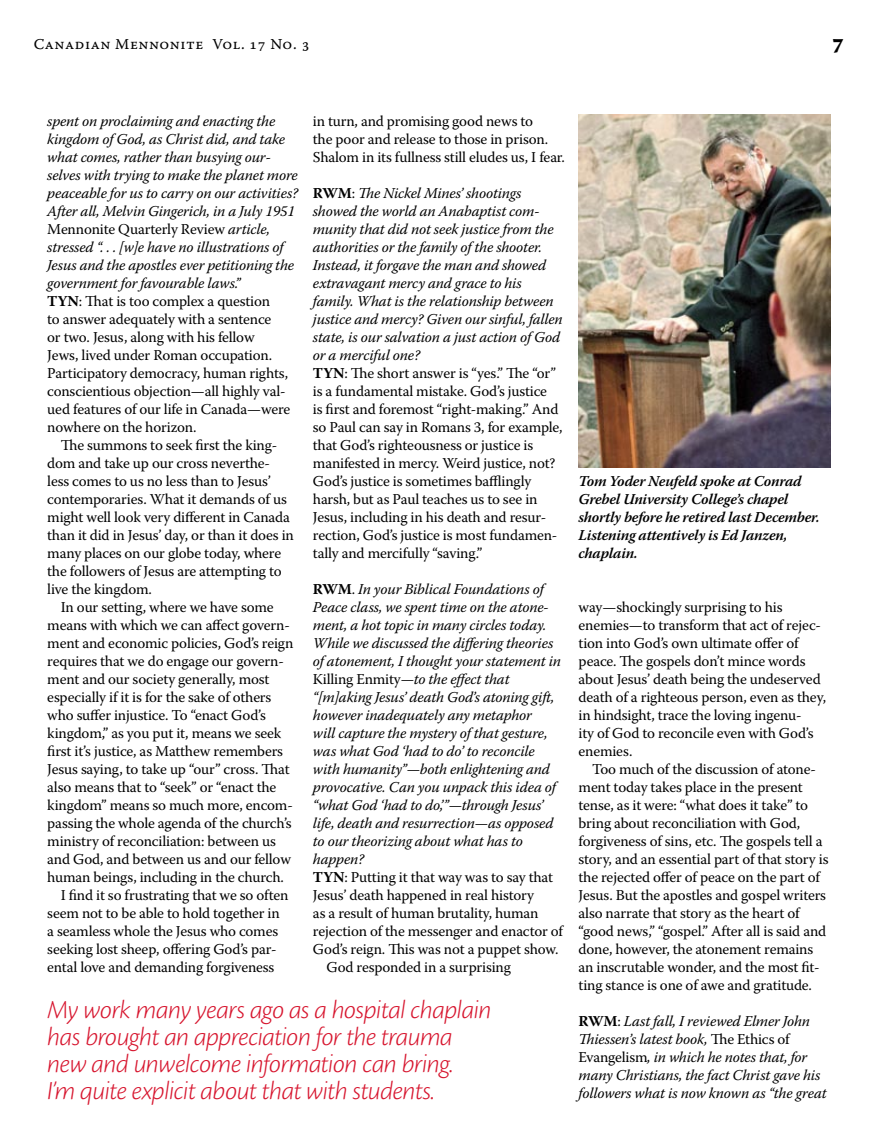
<style>
.page{position:relative;width:878px;height:1148px;background:#fff}
.page>*{position:absolute;margin:0;border:0;box-sizing:border-box;transform-origin:0 0}
.t1{font:italic 300 27px/27px "Cronos Pro";letter-spacing:-.02em;color:#d7162f}
.t2{font:700 21px "Sava Pro";color:#000}
.t3{font:15px/18px "Warnock Pro";letter-spacing:-.01em;color:#000}
.t4{font:italic 15px/18px "Warnock Pro";letter-spacing:-.01em;color:#000}
.t5{font:italic 600 15px/18px "Warnock Pro";letter-spacing:-.015em;color:#000}
.t6{font:15px "Warnock Pro Capt";letter-spacing:.035em;color:#000}
.s1{font-style:normal}
.s2{font-weight:700;font-style:normal}
.s3{font-weight:700}
.s4{font-style:italic}
</style>
<div class="page">
<img style="left:578px;top:114px;width:252px;height:354px">
<p class="t6" style="left:34px;top:35px;width:277px">Canadian Mennonite Vol. 17 No. 3</p>
<h2 class="t2" style="left:832px;top:28px;width:14px">7</h2>
<p class="t4" style="left:47px;top:112px;width:252px">spent on proclaiming and enacting the kingdom of God, as Christ did, and take what comes, rather than busying our&shy;selves with trying to make the planet more peaceable for us to carry on our activities?<br>After all, Melvin Gingerich, in a July 1951<br><span class="s1">Mennonite Quarterly Review</span> article, stressed “. . . [w]e have no illustrations of Jesus and the apostles ever petitioning the government for favourable laws.”<br><span class="s2">TYN</span><span class="s1">: That is too complex a question<br>to answer adequately with a sentence<br>or two. Jesus, along with his fellow<br>Jews, lived under Roman occupation.<br>Participatory democracy, human rights, conscientious objection—all highly val&shy;ued features of our life in Canada—were nowhere on the horizon.</span></p>
<p class="t3" style="left:47px;top:436px;width:248px;text-indent:14px">The summons to seek first the king&shy;dom and take up our cross neverthe&shy;less comes to us no less than to Jesus’ contemporaries. What it demands of us might well look very different in Canada than it did in Jesus’ day, or than it does in many places on our globe today, where the followers of Jesus are attempting to live the kingdom.</p>
<p class="t3" style="left:61px;top:598px;width:214px">In our setting, where we have some</p>
<p class="t3" style="left:47px;top:616px;width:244px">means with which we can affect govern-</p>
<p class="t3" style="left:47px;top:634px;width:248px">ment and economic policies, God’s reign</p>
<p class="t3" style="left:47px;top:652px;width:238px">requires that we do engage our govern-</p>
<p class="t3" style="left:47px;top:670px;width:224px">ment and our society generally, most</p>
<p class="t3" style="left:47px;top:688px;width:225px">especially if it is for the sake of others</p>
<p class="t3" style="left:47px;top:706px;width:220px">who suffer injustice. To “enact God’s</p>
<p class="t3" style="left:47px;top:724px;width:235px">kingdom,” as you put it, means we seek</p>
<p class="t3" style="left:47px;top:742px;width:237px">first it’s justice, as Matthew remembers</p>
<p class="t3" style="left:47px;top:760px;width:244px">Jesus saying, to take up “our” cross. That</p>
<p class="t3" style="left:47px;top:778px;width:231px">also means that to “seek” or “enact the</p>
<p class="t3" style="left:47px;top:796px;width:247px">kingdom” means so much more, encom-</p>
<p class="t3" style="left:47px;top:814px;width:246px">passing the whole agenda of the church’s</p>
<p class="t3" style="left:47px;top:832px;width:230px">ministry of reconciliation: between us</p>
<p class="t3" style="left:47px;top:850px;width:245px">and God, and between us and our fellow</p>
<p class="t3" style="left:47px;top:868px;width:238px">human beings, including in the church.</p>
<p class="t3" style="left:61px;top:886px;width:229px">I find it so frustrating that we so often</p>
<p class="t3" style="left:47px;top:904px;width:234px">seem not to be able to hold together in</p>
<p class="t3" style="left:47px;top:922px;width:232px">a seamless whole the Jesus who comes</p>
<p class="t3" style="left:47px;top:940px;width:231px">seeking lost sheep, offering God’s par-</p>
<p class="t3" style="left:47px;top:958px;width:229px">ental love and demanding forgiveness</p>
<p class="t3" style="left:313px;top:112px;width:253px">in turn, and promising good news to<br>the poor and release to those in prison.<br>Shalom in its fullness still eludes us, I fear.</p>
<p class="t3" style="left:313px;top:184px;width:251px"><span class="s3">RWM</span>: <span class="s4">The Nickel Mines’ shootings showed the world an Anabaptist com&shy;munity that did not seek justice from the authorities or the family of the shooter.<br>Instead, it forgave the man and showed extravagant mercy and grace to his family. What is the relationship between justice and mercy? Given our sinful, fallen state, is our salvation a just action of God or a merciful one?<br></span><span class="s3">TYN</span>: The short answer is “yes.” The “or” is a fundamental mistake. God’s justice<br>is first and foremost “right-making.” And so Paul can say in Romans 3, for example, that God’s righteousness or justice is manifested in mercy. Weird justice, not?<br>God’s justice is sometimes bafflingly harsh, but as Paul teaches us to see in Jesus, including in his death and resur&shy;rection, God’s justice is most fundamen&shy;tally and mercifully “saving.”</p>
<p class="t4" style="left:313px;top:580px;width:232px"><span class="s2">RWM</span><span class="s1">.</span> In your Biblical Foundations of</p>
<p class="t4" style="left:313px;top:598px;width:237px">Peace class, we spent time on the atone-</p>
<p class="t4" style="left:313px;top:616px;width:235px">ment, a hot topic in many circles today.</p>
<p class="t4" style="left:313px;top:634px;width:242px">While we discussed the differing theories</p>
<p class="t4" style="left:313px;top:652px;width:249px">of atonement, I thought your statement in</p>
<p class="t4" style="left:313px;top:670px;width:198px"><span class="s1">Killing Enmity</span>—to the effect that</p>
<p class="t4" style="left:313px;top:688px;width:243px">“[m]aking Jesus’ death God’s atoning gift,</p>
<p class="t4" style="left:313px;top:706px;width:220px">however inadequately any metaphor</p>
<p class="t4" style="left:313px;top:724px;width:236px">will capture the mystery of that gesture,</p>
<p class="t4" style="left:313px;top:742px;width:223px">was what God ‘had to do’ to reconcile</p>
<p class="t4" style="left:313px;top:760px;width:238px">with humanity”—both enlightening and</p>
<p class="t4" style="left:313px;top:778px;width:244px">provocative. Can you unpack this idea of</p>
<p class="t4" style="left:313px;top:796px;width:232px">“what God ‘had to do,’”—through Jesus’</p>
<p class="t4" style="left:313px;top:814px;width:242px">life, death and resurrection—as opposed</p>
<p class="t4" style="left:313px;top:832px;width:211px">to our theorizing about what has to</p>
<p class="t4" style="left:313px;top:850px;width:53px">happen?</p>
<p class="t3" style="left:313px;top:868px;width:241px"><span class="s3">TYN</span>: Putting it that way was to say that</p>
<p class="t3" style="left:313px;top:886px;width:222px">Jesus’ death happened in real history</p>
<p class="t3" style="left:313px;top:904px;width:227px">as a result of human brutality, human</p>
<p class="t3" style="left:313px;top:922px;width:251px">rejection of the messenger and enactor of</p>
<p class="t3" style="left:313px;top:940px;width:247px">God’s reign. This was not a puppet show.</p>
<p class="t3" style="left:326px;top:958px;width:186px">God responded in a surprising</p>
<h1 class="t1" style="left:47px;top:996px;width:446px">My work many years ago as a hospital chaplain has brought an appreciation for the trauma new and unwelcome information can bring.<br>I’m quite explicit about that with students.</h1>
<p class="t5" style="left:578px;top:472px;width:242px">Tom Yoder Neufeld spoke at Conrad<br>Grebel University College’s chapel shortly before he retired last December.<br>Listening attentively is Ed Janzen, chaplain.</p>
<p class="t3" style="left:578px;top:598px;width:249px">way—shockingly surprising to his enemies—to transform that act of rejec&shy;tion into God’s own ultimate offer of peace. The gospels don’t mince words about Jesus’ death being the undeserved death of a righteous person, even as they, in hindsight, trace the loving ingenu-<br>ity of God to reconcile even with God’s enemies.</p>
<p class="t3" style="left:578px;top:760px;width:251px;text-indent:14px">Too much of the discussion of atone&shy;ment today takes place in the present tense, as it were: “what does it take” to bring about reconciliation with God, forgiveness of sins, etc. The gospels tell a story, and an essential part of that story is the rejected offer of peace on the part of Jesus. But the apostles and gospel writers also narrate that story as the heart of “good news,” “gospel.” After all is said and done, however, the atonement remains an inscrutable wonder, and the most fit&shy;ting stance is one of awe and gratitude.</p>
<p class="t4" style="left:578px;top:1012px;width:249px"><span class="s2">RWM</span><span class="s1">:</span> Last fall, I reviewed Elmer John Thiessen’s latest book, <span class="s1">The Ethics of Evangelism</span>, in which he notes that, for many Christians, the fact Christ gave his followers what is now known as “the great</p>
</div>
